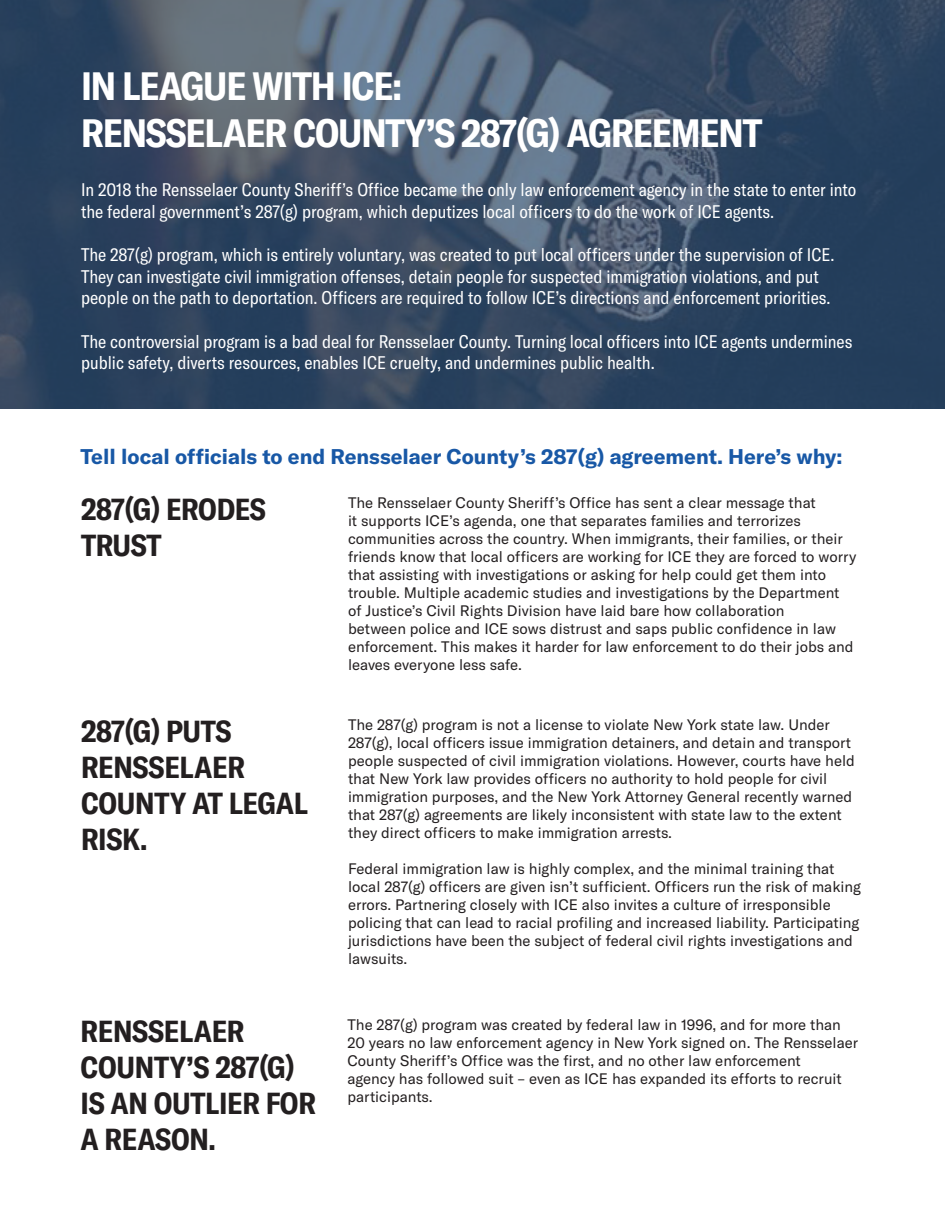
<style>
.page{position:relative;width:945px;height:1215px;background:#fff}
.page>*{position:absolute;margin:0;border:0;box-sizing:border-box;transform-origin:0 0}
.t1{font:700 condensed 39px "GT America";letter-spacing:-.03em;color:#fff}
.t2{font:700 condensed 30px/36px "GT America";letter-spacing:-.01em;color:#231f20}
.t3{font:700 21px "GT America";color:#1858a6}
.t4{font:condensed 18px/21.6px "GT America";color:#fff}
.t5{font:15px/18px "GT America";color:#231f20}
</style>
<div class="page">
<svg style="left:0;top:0;width:945px;height:408px;background:#384c65"></svg>
<p class="t1" style="left:81px;top:63px;width:323px">IN LEAGUE WITH ICE:</p>
<p class="t1" style="left:81px;top:109px;width:683px">RENSSELAER COUNTY’S 287(G) AGREEMENT</p>
<p class="t4" style="left:81px;top:179px;width:777px">In 2018 the Rensselaer County Sheriff’s Office became the only law enforcement agency in the state to enter into the federal government’s 287(g) program, which deputizes local officers to do the work of ICE agents.</p>
<p class="t4" style="left:81px;top:244px;width:755px">The 287(g) program, which is entirely voluntary, was created to put local officers under the supervision of ICE.<br>They can investigate civil immigration offenses, detain people for suspected immigration violations, and put people on the path to deportation. Officers are required to follow ICE’s directions and enforcement priorities.</p>
<p class="t4" style="left:81px;top:331px;width:773px">The controversial program is a bad deal for Rensselaer County. Turning local officers into ICE agents undermines public safety, diverts resources, enables ICE cruelty, and undermines public health.</p>
<p class="t3" style="left:80px;top:443px;width:764px">Tell local officials to end Rensselaer County’s 287(g) agreement. Here’s why:</p>
<p class="t2" style="left:81px;top:491px;width:187px">287(G) ERODES<br>TRUST</p>
<p class="t2" style="left:81px;top:713px;width:228px">287(G) PUTS<br>RENSSELAER<br>COUNTY AT LEGAL<br>RISK.</p>
<p class="t2" style="left:81px;top:1013px;width:237px">RENSSELAER<br>COUNTY’S 287(G)<br>IS AN OUTLIER FOR<br>A REASON.</p>
<p class="t5" style="left:348px;top:494px;width:510px">The Rensselaer County Sheriff’s Office has sent a clear message that<br>it supports ICE’s agenda, one that separates families and terrorizes communities across the country. When immigrants, their families, or their friends know that local officers are working for ICE they are forced to worry that assisting with investigations or asking for help could get them into trouble. Multiple academic studies and investigations by the Department of Justice’s Civil Rights Division have laid bare how collaboration<br>between police and ICE sows distrust and saps public confidence in law enforcement. This makes it harder for law enforcement to do their jobs and leaves everyone less safe.</p>
<p class="t5" style="left:348px;top:716px;width:508px">The 287(g) program is not a license to violate New York state law. Under 287(g), local officers issue immigration detainers, and detain and transport people suspected of civil immigration violations. However, courts have held that New York law provides officers no authority to hold people for civil immigration purposes, and the New York Attorney General recently warned that 287(g) agreements are likely inconsistent with state law to the extent they direct officers to make immigration arrests.</p>
<p class="t5" style="left:348px;top:860px;width:515px">Federal immigration law is highly complex, and the minimal training that local 287(g) officers are given isn’t sufficient. Officers run the risk of making errors. Partnering closely with ICE also invites a culture of irresponsible policing that can lead to racial profiling and increased liability. Participating jurisdictions have been the subject of federal civil rights investigations and lawsuits.</p>
<p class="t5" style="left:348px;top:1016px;width:512px">The 287(g) program was created by federal law in 1996, and for more than 20 years no law enforcement agency in New York signed on. The Rensselaer County Sheriff’s Office was the first, and no other law enforcement<br>agency has followed suit – even as ICE has expanded its efforts to recruit participants.</p>
</div>
